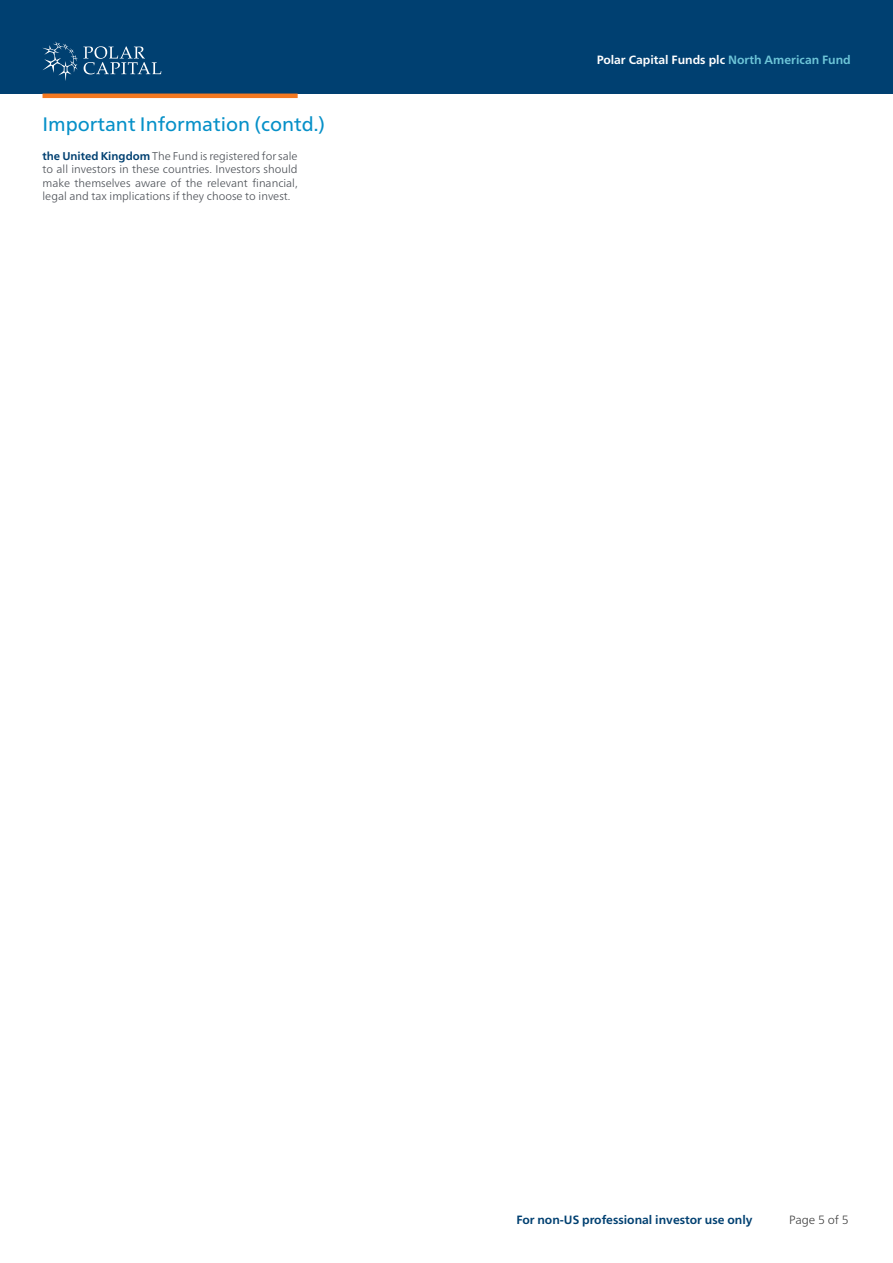
<style>
.page{position:relative;width:893px;height:1263px;background:#fff}
.page>*{position:absolute;margin:0;border:0;box-sizing:border-box;transform-origin:0 0}
.t1{font:19.5px "Frutiger Neue LT Pro";color:#0690c8}
.t2{font:700 12px "Frutiger Neue LT Pro";color:#fff}
.t3{font:700 12px "Frutiger Neue LT Pro";color:#004071}
.t4{font:300 12px "Frutiger Neue LT Pro";color:rgb(0 0 0/.75)}
.t5{font:300 11.25px/13.5px "Frutiger Neue LT Pro";color:#4b4f55;text-align:justify}
.s1{font-weight:700;color:#004071}
.s2{color:#6dc5d8}
</style>
<div class="page">
<div style="left:0;top:0;width:893px;height:94px;background:#004071"></div>
<svg style="left:43px;top:41px;width:118px;height:40px"></svg>
<hr style="left:43px;top:94px;width:255px;height:4px;background:#f47921">
<h1 class="t1" style="left:43px;top:113px;width:284px">Important Information (contd.)</h1>
<p class="t5" style="left:43px;top:149px;width:257px"><span class="s1">the United Kingdom</span> The Fund is registered for sale to all investors in these countries. Investors should make themselves aware of the relevant financial, legal and tax implications if they choose to invest.</p>
<p class="t2" style="left:597px;top:53px;width:256px">Polar Capital Funds plc <span class="s2">North American Fund</span></p>
<p class="t3" style="left:516px;top:1213px;width:238px">For non-US professional investor use only</p>
<p class="t4" style="left:789px;top:1211px;width:61px">Page 5 of 5</p>
</div>
